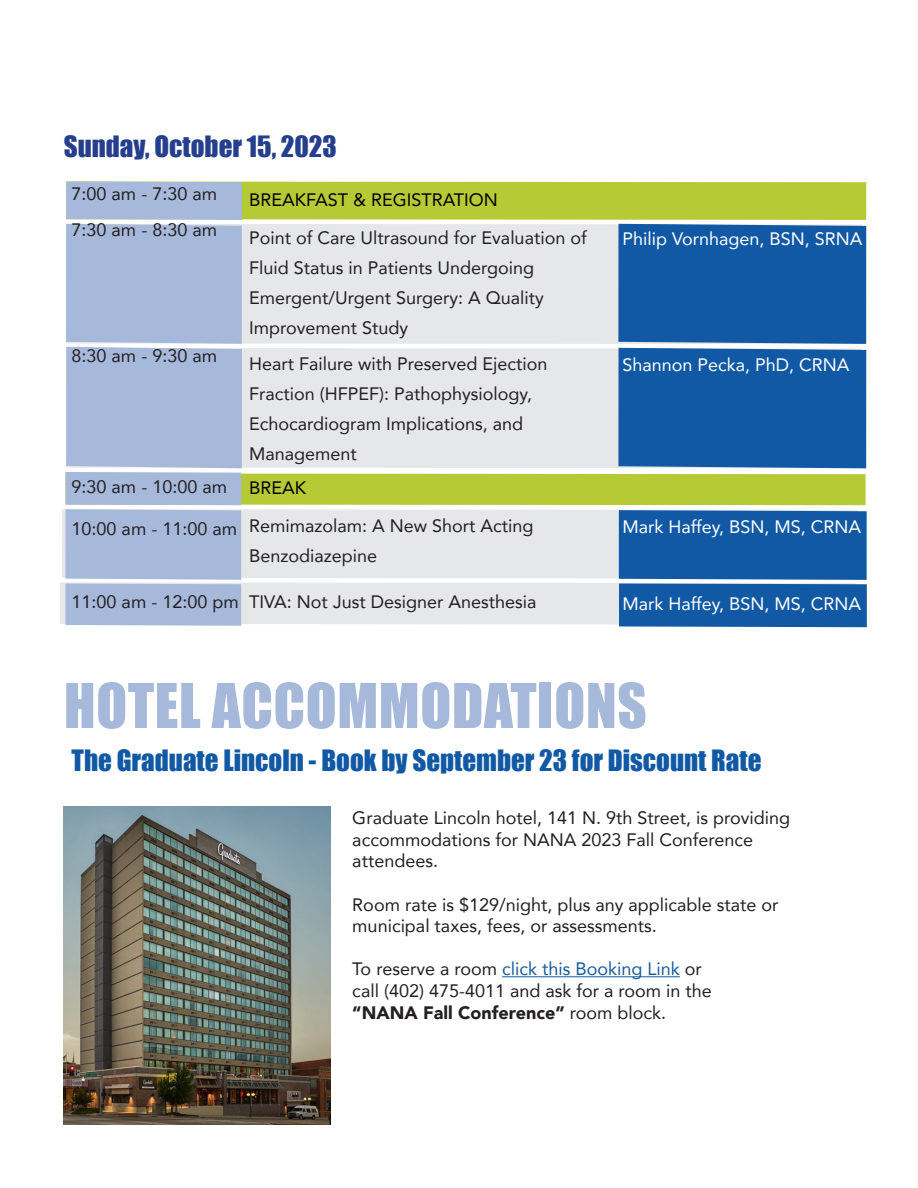
<style>
.page{position:relative;width:918px;height:1188px;background:#fff}
.page>*{position:absolute;margin:0;border:0;box-sizing:border-box;transform-origin:0 0}
._38_44_Bold_Left{font:57px "Impact";letter-spacing:.01em;color:#a6b9db}
._18_Bold_Left{font:27px "Impact";color:#1159a5}
._18_Bold_Left-2{font:27px "Impact";color:#253f8e}
._12_20_Lig_Left{font:18px/30px "Avenir";color:#231f20}
._12_20_Lig_Left-2{font:18px "Avenir";color:#fff}
._12_20_Lig_Left-3{font:18px "Avenir";color:#000}
.s1{color:#175d9e}
.s2{font-weight:900}
</style>
<div class="page">
<svg style="left:60px;top:181px;width:807px;height:446px;background:#a1b9c1"></svg>
<hr style="left:502px;top:976px;width:178px;height:1px;background:#175d9e">
<img style="left:64px;top:806px;width:266px;height:318px">
<p class="_18_Bold_Left-2" style="left:64px;top:125px;width:275px">Sunday, October 15, 2023</p>
<p class="_12_20_Lig_Left" style="left:72px;top:179px;width:147px">7:00 am - 7:30 am</p>
<p class="_12_20_Lig_Left" style="left:72px;top:215px;width:147px">7:30 am - 8:30 am</p>
<p class="_12_20_Lig_Left" style="left:72px;top:341px;width:147px">8:30 am - 9:30 am</p>
<p class="_12_20_Lig_Left" style="left:72px;top:471px;width:157px">9:30 am - 10:00 am</p>
<p class="_12_20_Lig_Left" style="left:72px;top:513px;width:167px">10:00 am - 11:00 am</p>
<p class="_12_20_Lig_Left" style="left:72px;top:587px;width:169px">11:00 am - 12:00 pm</p>
<p class="_12_20_Lig_Left-3" style="left:249px;top:186px;width:250px">BREAKFAST &amp; REGISTRATION</p>
<p class="_12_20_Lig_Left" style="left:249px;top:222px;width:339px">Point of Care Ultrasound for Evaluation of<br>Fluid Status in Patients Undergoing</p>
<p class="_12_20_Lig_Left" style="left:249px;top:282px;width:296px">Emergent/Urgent Surgery: A Quality<br>Improvement Study</p>
<p class="_12_20_Lig_Left" style="left:249px;top:348px;width:300px">Heart Failure with Preserved Ejection<br>Fraction (HFPEF): Pathophysiology,<br>Echocardiogram Implications, and<br>Management</p>
<p class="_12_20_Lig_Left-3" style="left:249px;top:474px;width:59px">BREAK</p>
<p class="_12_20_Lig_Left" style="left:249px;top:510px;width:286px">Remimazolam: A New Short Acting<br>Benzodiazepine</p>
<p class="_12_20_Lig_Left" style="left:249px;top:587px;width:289px">TIVA: Not Just Designer Anesthesia</p>
<p class="_12_20_Lig_Left-2" style="left:622px;top:225px;width:242px">Philip Vornhagen, BSN, SRNA</p>
<p class="_12_20_Lig_Left-2" style="left:622px;top:351px;width:229px">Shannon Pecka, PhD, CRNA</p>
<p class="_12_20_Lig_Left-2" style="left:622px;top:513px;width:240px">Mark Haffey, BSN, MS, CRNA</p>
<p class="_12_20_Lig_Left-2" style="left:622px;top:589px;width:240px">Mark Haffey, BSN, MS, CRNA</p>
<p class="_38_44_Bold_Left" style="left:64px;top:661px;width:584px">HOTEL ACCOMMODATIONS</p>
<p class="_18_Bold_Left" style="left:72px;top:739px;width:691px">The Graduate Lincoln - Book by September 23 for Discount Rate</p>
<p class="_12_20_Lig_Left" style="left:352px;top:807px;width:439px;line-height:21.6px">Graduate Lincoln hotel, 141 N. 9th Street, is providing accommodations for NANA 2023 Fall Conference attendees.</p>
<p class="_12_20_Lig_Left" style="left:352px;top:893px;width:428px;line-height:21.6px">Room rate is $129/night, plus any applicable state or municipal taxes, fees, or assessments.</p>
<p class="_12_20_Lig_Left" style="left:352px;top:958px;width:361px;line-height:21.6px">To reserve a room <span class="s1">click this Booking Link</span> or call (402) 475-4011 and ask for a room in the <span class="s2">“NANA Fall Conference”</span> room block.</p>
</div>
